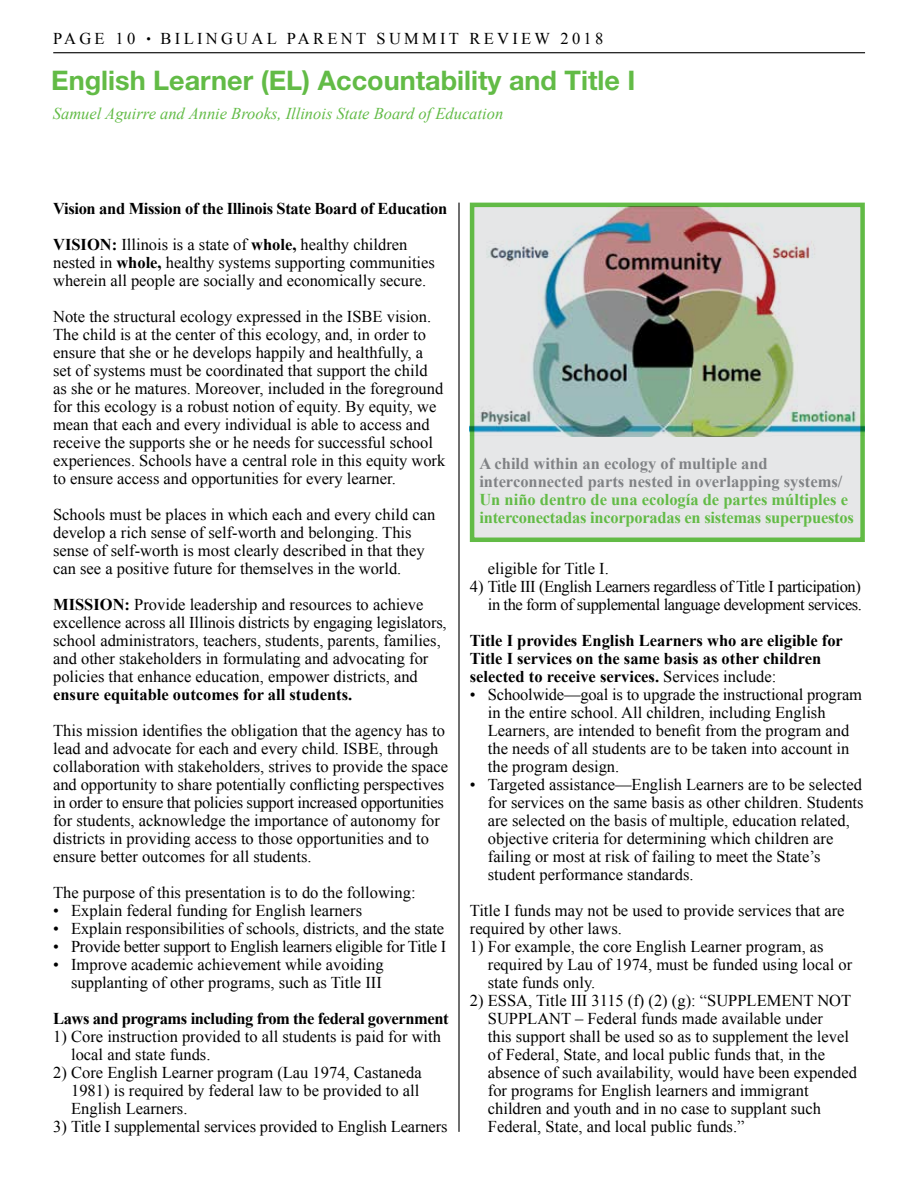
<style>
.page{position:relative;width:918px;height:1188px;background:#fff}
.page>*{position:absolute;margin:0;border:0;box-sizing:border-box;transform-origin:0 0}
.t1{font:700 27px "Helvetica Neue LT Std";color:#62bb46}
.t2{font:16.5px/18px "Times New Roman";color:#000}
.t3{font:700 16.5px/18px "Times New Roman";color:#000}
.t4{font:16.5px/18px "Times New Roman";letter-spacing:-.025em;color:#000;text-align:right}
.t5{font:700 16.5px/36px "Times New Roman";letter-spacing:-.02em;color:#000}
.t6{font:700 16.5px/18px "Times New Roman";letter-spacing:-.015em;color:#62bb46}
.t7{font:700 16.5px/18px "Times New Roman";color:#808285}
.t8{font:italic 16.5px "Times New Roman";color:#62bb46}
.t9{font:16.5px "Times New Roman";letter-spacing:-.02em;color:#000}
.t10{font:700 16.5px "Times New Roman";letter-spacing:-.025em;color:#000}
.t11{font:16.5px "Times New Roman";letter-spacing:.2em;color:#000}
.s1{font-family:"Helvetica Neue LT Std";font-size:9px}
.s2{font-weight:400}
.s3{font-weight:700}
</style>
<div class="page">
<hr style="left:53px;top:52px;width:812px;height:1px;background:#000">
<div style="left:470px;top:203px;width:395px;height:339px;background:#e6e7e8;border:4px solid #62bb46"></div>
<hr style="left:458px;top:203px;width:2px;height:929px;background:#000">
<img style="left:470px;top:207px;width:394px;height:229px">
<p class="t11" style="left:53px;top:27px;width:552px">PAGE 10 <span class="s1">•</span> BILINGUAL PARENT SUMMIT REVIEW 2018</p>
<h1 class="t1" style="left:51px;top:64px;width:586px">English Learner (EL) Accountability and Title I</h1>
<p class="t8" style="left:53px;top:102px;width:452px">Samuel Aguirre and Annie Brooks, Illinois State Board of Education</p>
<p class="t5" style="left:53px;top:190px;width:396px">Vision and Mission of the Illinois State Board of Education<br>VISION: <span class="s2">Illinois is a state of</span> whole, <span class="s2">healthy children</span></p>
<p class="t2" style="left:53px;top:253px;width:383px">nested in <span class="s3">whole,</span> healthy systems supporting communities wherein all people are socially and economically secure.</p>
<p class="t2" style="left:53px;top:307px;width:394px">Note the structural ecology expressed in the ISBE vision.<br>The child is at the center of this ecology, and, in order to ensure that she or he develops happily and healthfully, a set of systems must be coordinated that support the child as she or he matures. Moreover, included in the foreground for this ecology is a robust notion of equity. By equity, we mean that each and every individual is able to access and receive the supports she or he needs for successful school experiences. Schools have a central role in this equity work to ensure access and opportunities for every learner.</p>
<p class="t2" style="left:53px;top:505px;width:384px">Schools must be places in which each and every child can develop a rich sense of self-worth and belonging. This sense of self-worth is most clearly described in that they can see a positive future for themselves in the world.</p>
<p class="t2" style="left:53px;top:595px;width:395px"><span class="s3">MISSION:</span> Provide leadership and resources to achieve excellence across all Illinois districts by engaging legislators, school administrators, teachers, students, parents, families, and other stakeholders in formulating and advocating for policies that enhance education, empower districts, and</p>
<p class="t3" style="left:53px;top:685px;width:301px">ensure equitable outcomes for all students.</p>
<p class="t2" style="left:53px;top:721px;width:397px">This mission identifies the obligation that the agency has to lead and advocate for each and every child. ISBE, through collaboration with stakeholders, strives to provide the space and opportunity to share potentially conflicting perspectives in order to ensure that policies support increased opportunities for students, acknowledge the importance of autonomy for districts in providing access to those opportunities and to ensure better outcomes for all students.</p>
<p class="t2" style="left:53px;top:883px;width:364px">The purpose of this presentation is to do the following:</p>
<p class="t2" style="left:53px;top:901px;width:310px">• Explain federal funding for English learners</p>
<p class="t2" style="left:53px;top:919px;width:393px">• Explain responsibilities of schools, districts, and the state</p>
<p class="t9" style="left:53px;top:935px;width:395px">• Provide better support to English learners eligible for Title I</p>
<p class="t2" style="left:53px;top:955px;width:332px;text-align:right">• Improve academic achievement while avoiding supplanting of other programs, such as Title III</p>
<p class="t10" style="left:53px;top:1007px;width:397px">Laws and programs including from the federal government</p>
<p class="t2" style="left:71px;top:1027px;width:371px;text-indent:-18px">1) Core instruction provided to all students is paid for with local and state funds.</p>
<p class="t2" style="left:71px;top:1063px;width:352px;text-indent:-18px">2) Core English Learner program (Lau 1974, Castaneda<br>1981) is required by federal law to be provided to all<br>English Learners.</p>
<p class="t2" style="left:53px;top:1117px;width:396px">3) Title I supplemental services provided to English Learners</p>
<p class="t7" style="left:479px;top:454px;width:365px">A child within an ecology of multiple and interconnected parts nested in overlapping systems/</p>
<p class="t6" style="left:479px;top:490px;width:376px">Un niño dentro de una ecología de partes múltiples e interconectadas incorporadas en sistemas superpuestos</p>
<p class="t2" style="left:488px;top:559px;width:123px">eligible for Title I.</p>
<p class="t4" style="left:470px;top:577px;width:394px">4) Title III (English Learners regardless of Title I participation) in the form of supplemental language development services.</p>
<p class="t3" style="left:470px;top:631px;width:375px">Title I provides English Learners who are eligible for<br>Title I services on the same basis as other children selected to receive services. <span class="s2">Services include:</span></p>
<p class="t2" style="left:488px;top:685px;width:376px;text-indent:-18px">• Schoolwide—goal is to upgrade the instructional program in the entire school. All children, including English Learners, are intended to benefit from the program and the needs of all students are to be taken into account in the program design.</p>
<p class="t2" style="left:488px;top:775px;width:377px;text-indent:-18px">• Targeted assistance—English Learners are to be selected for services on the same basis as other children. Students are selected on the basis of multiple, education related, objective criteria for determining which children are failing or most at risk of failing to meet the State’s student performance standards.</p>
<p class="t2" style="left:470px;top:901px;width:376px">Title I funds may not be used to provide services that are required by other laws.</p>
<p class="t2" style="left:488px;top:937px;width:366px;text-indent:-18px">1) For example, the core English Learner program, as required by Lau of 1974, must be funded using local or state funds only.</p>
<p class="t2" style="left:488px;top:991px;width:371px;text-indent:-18px">2) ESSA, Title III 3115 (f) (2) (g): “SUPPLEMENT NOT SUPPLANT – Federal funds made available under<br>this support shall be used so as to supplement the level of Federal, State, and local public funds that, in the absence of such availability, would have been expended for programs for English learners and immigrant children and youth and in no case to supplant such Federal, State, and local public funds.”</p>
</div>
